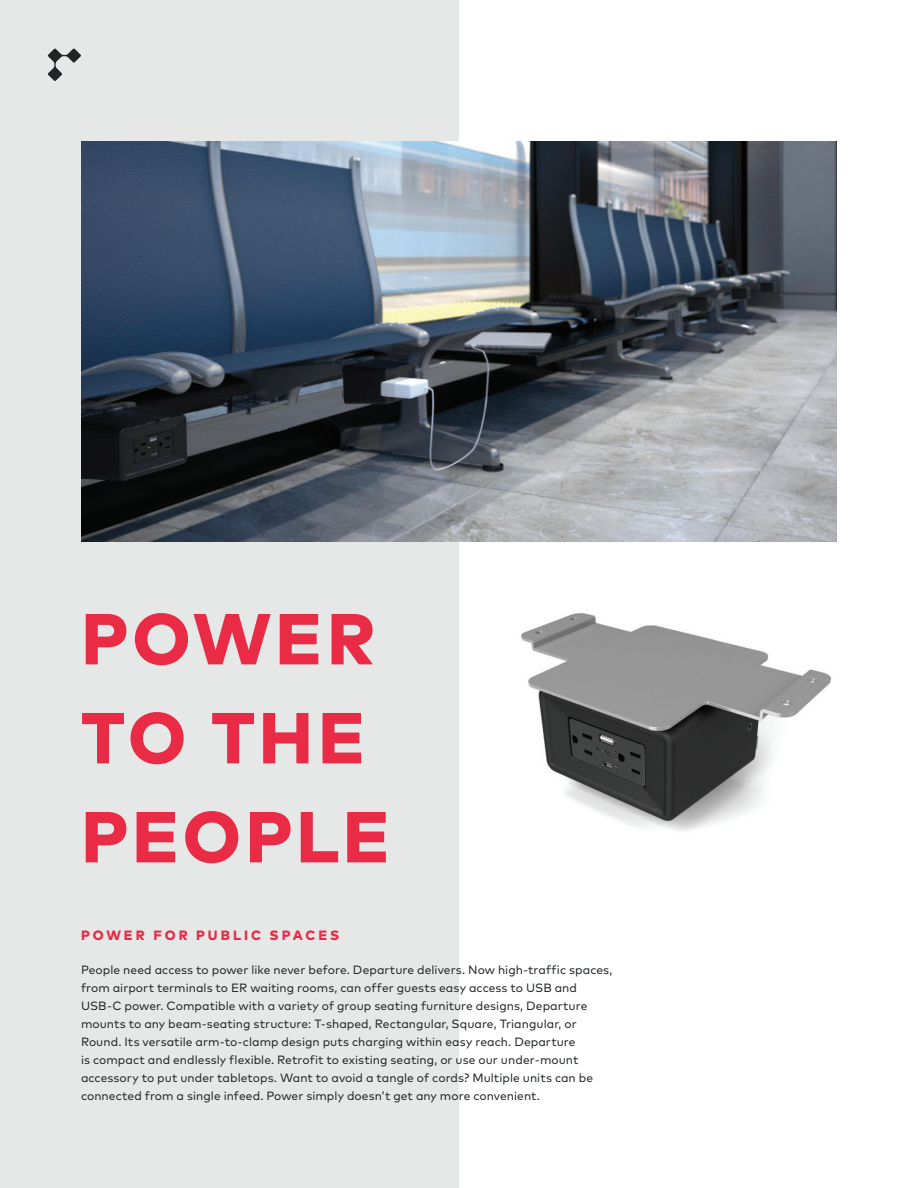
<style>
.page{position:relative;width:918px;height:1188px;background:#fff}
.page>*{position:absolute;margin:0;border:0;box-sizing:border-box;transform-origin:0 0}
.t1{font:800 72px/99px "Mark OT";letter-spacing:.055em;color:#ea2b46}
.t2{font:800 13.5px "Mark OT";letter-spacing:.215em;color:#ea2b46}
.t3{font:12px/18px "Mark OT";letter-spacing:.005em;color:#202525}
</style>
<div class="page">
<div style="left:0;top:0;width:459px;height:1188px;background:#e5e8e7"></div>
<svg style="left:48px;top:48px;width:33px;height:33px"></svg>
<img style="left:81px;top:141px;width:756px;height:400px">
<img style="left:521px;top:613px;width:310px;height:218px">
<h1 class="t1" style="left:81px;top:587px;width:310px">POWER<br>TO THE<br>PEOPLE</h1>
<p class="t2" style="left:81px;top:927px;width:260px">POWER FOR PUBLIC SPACES</p>
<p class="t3" style="left:81px;top:961px;width:533px">People need access to power like never before. Departure delivers. Now high-traffic spaces, from airport terminals to ER waiting rooms, can offer guests easy access to USB and USB-C power. Compatible with a variety of group seating furniture designs, Departure mounts to any beam-seating structure: T-shaped, Rectangular, Square, Triangular, or Round. Its versatile arm-to-clamp design puts charging within easy reach. Departure<br>is compact and endlessly flexible. Retrofit to existing seating, or use our under-mount accessory to put under tabletops. Want to avoid a tangle of cords? Multiple units can be connected from a single infeed. Power simply doesn’t get any more convenient.</p>
</div>
